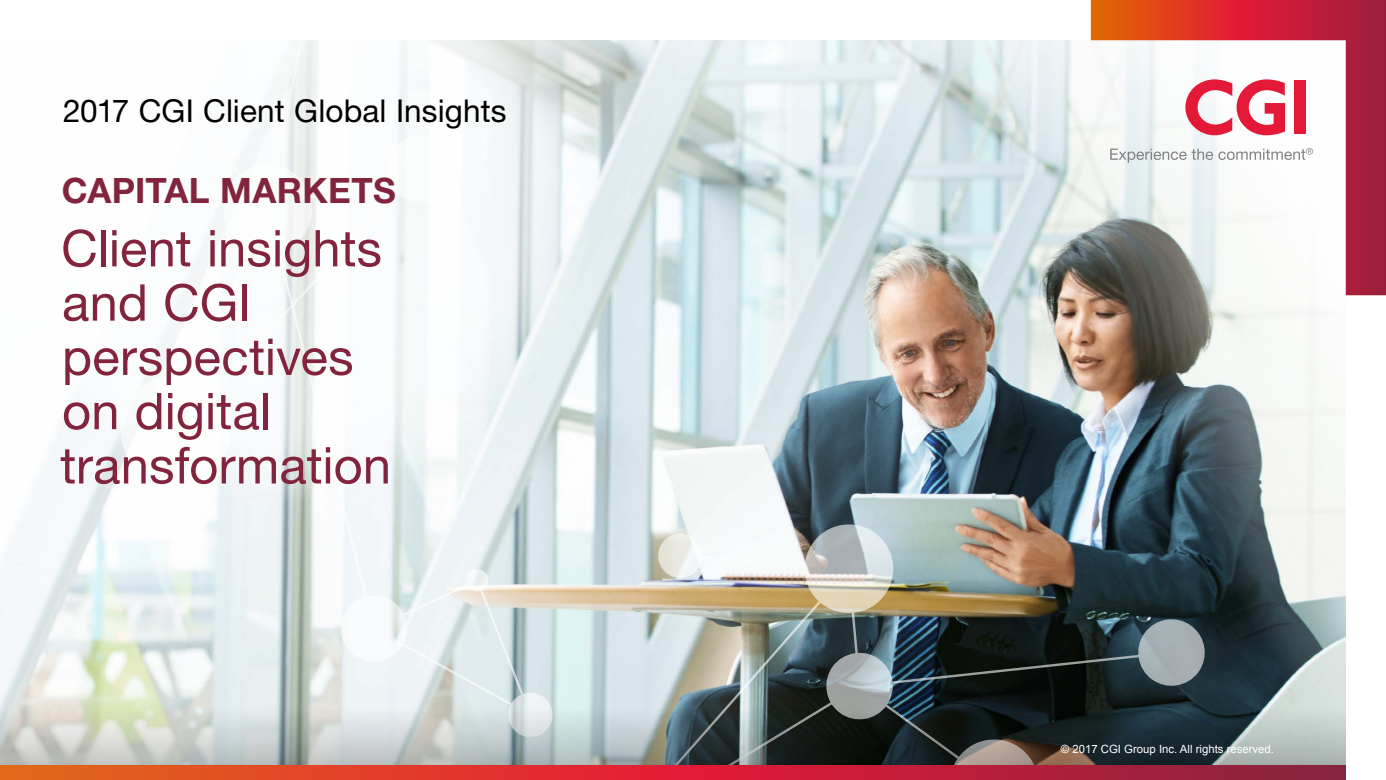
<style>
.page{position:relative;width:1386px;height:780px;background:#fff}
.page>*{position:absolute;margin:0;border:0;box-sizing:border-box;transform-origin:0 0}
.t1{font:50.75px/54.2px "Helvetica Neue LT Pro";color:#83243e}
.t2{font:700 35px "Helvetica Neue LT Pro";letter-spacing:.015em;color:#83243e}
.t3{font:31.5px "Helvetica Neue LT Pro";letter-spacing:.005em;color:#000}
.t4{font:11.38px "Arial";color:#fff}
</style>
<div class="page">
<img style="left:1027px;top:60px;width:314px;height:647px">
<svg style="left:1027px;top:518px;width:182px;height:189px;background:#3a4446"></svg>
<img style="left:910px;top:40px;width:117px;height:667px">
<img style="left:910px;top:120px;width:57px;height:587px">
<img style="left:802px;top:40px;width:108px;height:667px">
<img style="left:0;top:40px;width:802px;height:667px">
<svg style="left:336px;top:568px;width:219px;height:139px"></svg>
<svg style="left:0;top:40px;width:594px;height:463px"></svg>
<svg style="left:0;top:707px;width:1346px;height:59px;background:#848a88"></svg>
<svg style="left:1091px;top:0;width:295px;height:295px"></svg>
<svg style="left:0;top:766px;width:1346px;height:14px;background:#cb3030"></svg>
<p class="t3" style="left:63px;top:91px;width:445px">2017 CGI Client Global Insights</p>
<h3 class="t2" style="left:62px;top:169px;width:336px">CAPITAL MARKETS</h3>
<h3 class="t1" style="left:60px;top:220px;width:332px">Client insights and CGI perspectives on digital transformation</h3>
<p class="t4" style="left:1061px;top:741px;width:215px">© 2017 CGI Group Inc. All rights reserved.</p>
</div>
